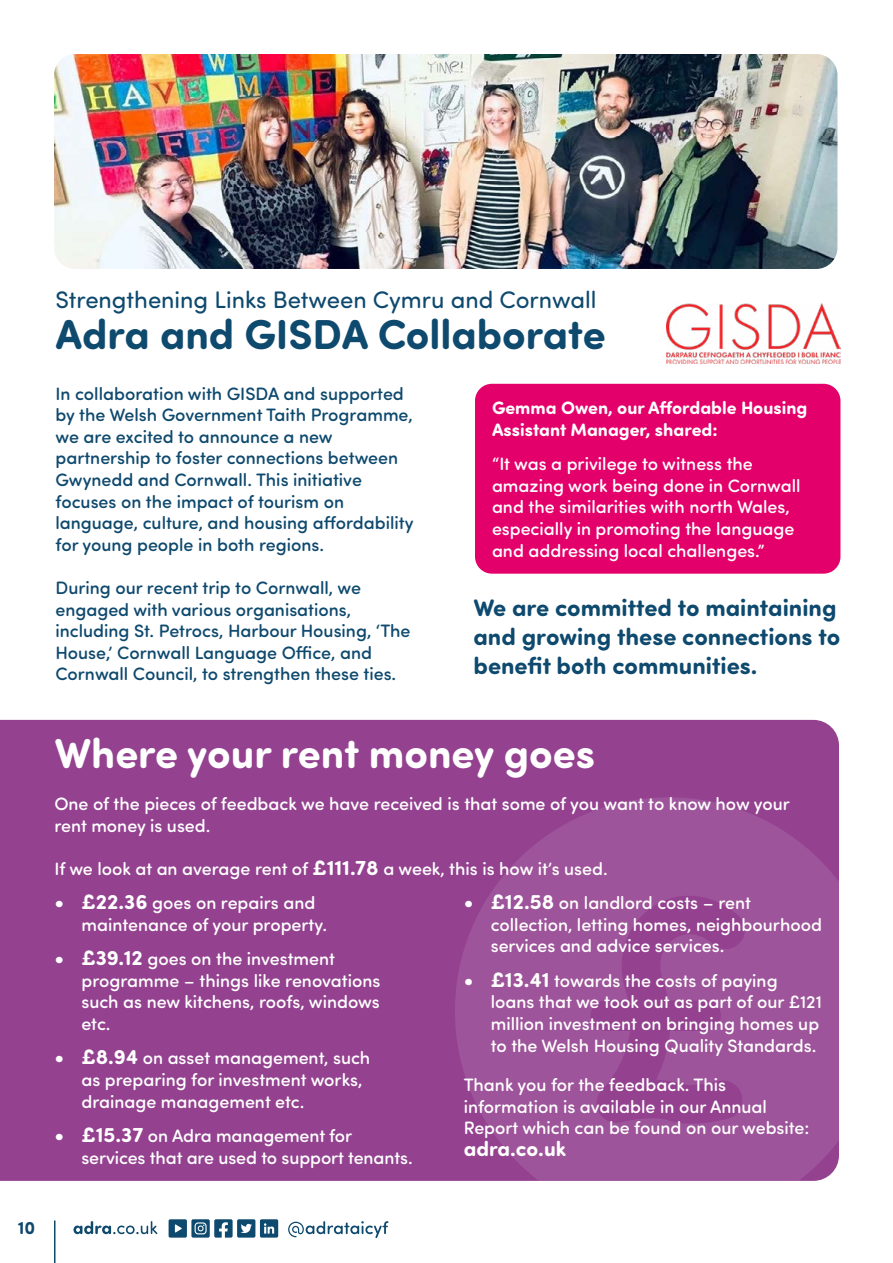
<style>
.page{position:relative;width:893px;height:1263px;background:#fff}
.page>*{position:absolute;margin:0;border:0;box-sizing:border-box;transform-origin:0 0}
.t1{font:700 42px "Sofia Pro Soft";color:#0e496e}
.t2{font:700 42px "Sofia Pro Soft";color:#fff}
.t3{font:700 24px/28.8px "Sofia Pro Soft";color:#0e496e}
.t4{font:24px "Sofia Pro Soft";color:#0e496e}
.t5{font:700 21px "Sofia Pro Soft";color:#fff}
.t6{font:500 18px/21.6px "Sofia Pro Soft";color:#fff}
.t7{font:500 18px/21.6px "Sofia Pro Soft";color:#0e496e}
.t8{font:700 18px/21.6px "Sofia Pro Soft";color:#fff}
.t9{font:700 18px "Sofia Pro Soft";color:#0e496e}
.s1{font-weight:700;font-size:21px}
</style>
<div class="page">
<div style="left:0;top:720px;width:839px;height:461px;background:#944290"></div>
<svg style="left:455px;top:797px;width:384px;height:384px;background:#9b4f97"></svg>
<div style="left:475px;top:384px;width:365px;height:190px;background:#e4006b;border-radius:17px"></div>
<img style="left:667px;top:303px;width:173px;height:61px">
<img style="left:54px;top:54px;width:783px;height:215px">
<hr style="left:54px;top:1220px;width:1px;height:43px;background:#0e496e">
<svg style="left:74px;top:1221px;width:83px;height:13px"></svg>
<svg style="left:288px;top:1221px;width:100px;height:17px"></svg>
<svg style="left:169px;top:1219px;width:109px;height:18px"></svg>
<h2 class="t4" style="left:56px;top:284px;width:543px">Strengthening Links Between Cymru and Cornwall</h2>
<h1 class="t1" style="left:56px;top:303px;width:551px">Adra and GISDA Collaborate</h1>
<p class="t7" style="left:56px;top:381px;width:359px">In collaboration with GISDA and supported by the Welsh Government Taith Programme, we are excited to announce a new partnership to foster connections between Gwynedd and Cornwall. This initiative focuses on the impact of tourism on language, culture, and housing affordability for young people in both regions.</p>
<p class="t7" style="left:56px;top:576px;width:356px">During our recent trip to Cornwall, we engaged with various organisations, including St. Petrocs, Harbour Housing, ‘The House,’ Cornwall Language Office, and Cornwall Council, to strengthen these ties.</p>
<p class="t8" style="left:492px;top:396px;width:317px">Gemma Owen, our Affordable Housing<br>Assistant Manager, shared:</p>
<p class="t6" style="left:492px;top:452px;width:310px">“It was a privilege to witness the amazing work being done in Cornwall and the similarities with north Wales, especially in promoting the language and addressing local challenges.”</p>
<h2 class="t3" style="left:473px;top:592px;width:368px">We are committed to maintaining and growing these connections to benefit both communities.</h2>
<h1 class="t2" style="left:54px;top:723px;width:542px">Where your rent money goes</h1>
<p class="t6" style="left:54px;top:792px;width:737px">One of the pieces of feedback we have received is that some of you want to know how your rent money is used.</p>
<p class="t6" style="left:54px;top:856px;width:555px">If we look at an average rent of <span class="s1">£111.78</span> a week, this is how it’s used.</p>
<p class="t6" style="left:81px;top:891px;width:247px;text-indent:-27px"><span class="s1">• £22.36</span> goes on repairs and maintenance of your property.</p>
<p class="t6" style="left:81px;top:947px;width:300px;text-indent:-27px"><span class="s1">• £39.12</span> goes on the investment programme – things like renovations such as new kitchens, roofs, windows etc.</p>
<p class="t6" style="left:81px;top:1046px;width:290px;text-indent:-27px"><span class="s1">• £8.94</span> on asset management, such as preparing for investment works, drainage management etc.</p>
<p class="t6" style="left:81px;top:1124px;width:333px;text-indent:-27px"><span class="s1">• £15.37</span> on Adra management for services that are used to support tenants.</p>
<p class="t6" style="left:491px;top:891px;width:333px;text-indent:-27px"><span class="s1">• £12.58</span> on landlord costs – rent collection, letting homes, neighbourhood services and advice services.</p>
<p class="t6" style="left:491px;top:968px;width:333px;text-indent:-27px"><span class="s1">• £13.41</span> towards the costs of paying loans that we took out as part of our £121 million investment on bringing homes up to the Welsh Housing Quality Standards.</p>
<p class="t6" style="left:464px;top:1072px;width:347px">Thank you for the feedback. This information is available in our Annual<br>Report which can be found on our website:</p>
<p class="t5" style="left:464px;top:1133px;width:104px">adra.co.uk</p>
<p class="t9" style="left:18px;top:1214px;width:19px">10</p>
</div>
